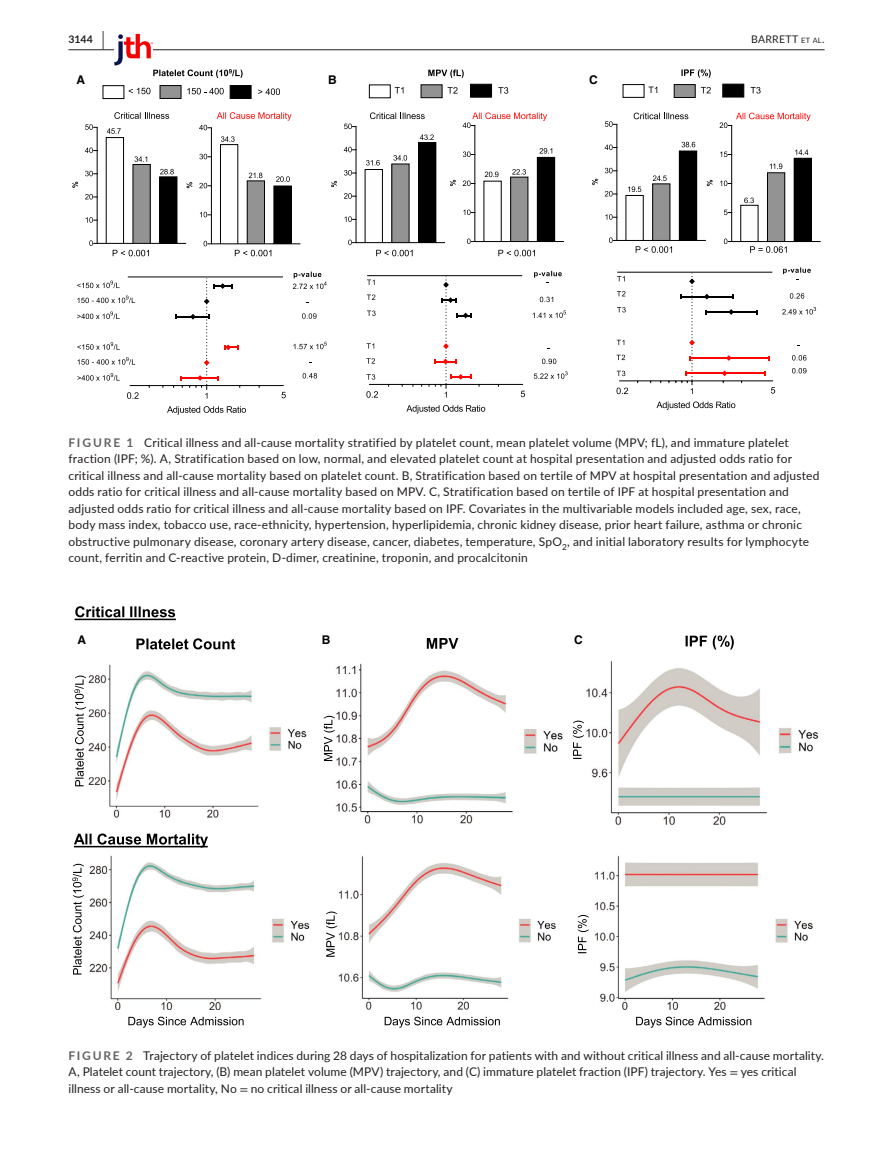
<style>
.page{position:relative;width:893px;height:1174px;background:#fff}
.page>*{position:absolute;margin:0;border:0;box-sizing:border-box;transform-origin:0 0}
.t1{font:12px/16.5px "Lato";letter-spacing:.015em;color:#231f20}
.t2{font:700 12px "Helvetica";color:#000}
.t3{font:10.5px "Lato";letter-spacing:.025em;color:#231f20}
.t4{font:700 10.5px "Lato";color:#231f20}
.s1{font-size:19.5px}
.s2{font-size:7.35px}
.s3{font-weight:700;color:#636366}
.s4{font-family:"STIX"}
</style>
<div class="page">
<hr style="left:68px;top:49px;width:756px;height:1px;background:#231f20">
<div style="left:103px;top:85px;width:21px;height:14px;border:1px solid #000"></div>
<div style="left:160px;top:85px;width:21px;height:14px;background:#939393;border:1px solid #000"></div>
<div style="left:230px;top:85px;width:21px;height:14px;background:#000"></div>
<svg style="left:129px;top:88px;width:21px;height:6px"></svg>
<svg style="left:187px;top:88px;width:37px;height:6px"></svg>
<svg style="left:258px;top:88px;width:22px;height:7px"></svg>
<svg style="left:114px;top:34px;width:129px;height:44px"></svg>
<div style="left:369px;top:84px;width:22px;height:14px;border:1px solid #000"></div>
<div style="left:421px;top:84px;width:21px;height:14px;background:#939393;border:1px solid #000"></div>
<div style="left:470px;top:84px;width:22px;height:14px;background:#000;border:1px solid #000"></div>
<svg style="left:395px;top:87px;width:8px;height:6px"></svg>
<svg style="left:448px;top:87px;width:9px;height:7px"></svg>
<svg style="left:498px;top:87px;width:10px;height:7px"></svg>
<div style="left:623px;top:84px;width:21px;height:14px;border:1px solid #000"></div>
<div style="left:674px;top:84px;width:22px;height:14px;background:#939393;border:1px solid #000"></div>
<div style="left:722px;top:84px;width:22px;height:13px;background:#000;border:1px solid #000"></div>
<svg style="left:648px;top:87px;width:9px;height:6px"></svg>
<svg style="left:701px;top:87px;width:10px;height:6px"></svg>
<svg style="left:750px;top:87px;width:11px;height:7px"></svg>
<svg style="left:428px;top:70px;width:36px;height:8px"></svg>
<svg style="left:681px;top:69px;width:30px;height:9px"></svg>
<svg style="left:72px;top:182px;width:6px;height:6px"></svg>
<svg style="left:85px;top:112px;width:216px;height:144px"></svg>
<svg style="left:331px;top:181px;width:6px;height:6px"></svg>
<svg style="left:592px;top:179px;width:6px;height:6px"></svg>
<hr style="left:130px;top:385px;width:154px;height:1px;background:#000">
<svg style="left:173px;top:278px;width:67px;height:120px"></svg>
<hr style="left:128px;top:277px;width:155px;height:1px;background:#000">
<svg style="left:77px;top:280px;width:43px;height:8px"></svg>
<svg style="left:77px;top:311px;width:43px;height:8px"></svg>
<svg style="left:281px;top:392px;width:5px;height:6px"></svg>
<svg style="left:127px;top:392px;width:12px;height:7px"></svg>
<svg style="left:293px;top:272px;width:34px;height:17px"></svg>
<svg style="left:77px;top:295px;width:58px;height:8px"></svg>
<svg style="left:302px;top:313px;width:15px;height:6px"></svg>
<svg style="left:293px;top:342px;width:34px;height:7px"></svg>
<svg style="left:303px;top:373px;width:14px;height:5px"></svg>
<svg style="left:77px;top:342px;width:43px;height:8px"></svg>
<svg style="left:77px;top:373px;width:43px;height:7px"></svg>
<svg style="left:78px;top:357px;width:57px;height:8px"></svg>
<svg style="left:167px;top:406px;width:79px;height:8px"></svg>
<hr style="left:369px;top:384px;width:154px;height:1px;background:#000">
<svg style="left:429px;top:277px;width:42px;height:120px"></svg>
<hr style="left:367px;top:275px;width:155px;height:1px;background:#000">
<svg style="left:367px;top:279px;width:8px;height:6px"></svg>
<svg style="left:367px;top:310px;width:9px;height:6px"></svg>
<svg style="left:521px;top:391px;width:4px;height:6px"></svg>
<svg style="left:366px;top:391px;width:12px;height:7px"></svg>
<svg style="left:367px;top:294px;width:8px;height:6px"></svg>
<svg style="left:367px;top:343px;width:7px;height:5px"></svg>
<svg style="left:367px;top:374px;width:8px;height:6px"></svg>
<svg style="left:366px;top:358px;width:9px;height:5px"></svg>
<svg style="left:542px;top:358px;width:14px;height:6px"></svg>
<svg style="left:534px;top:371px;width:34px;height:8px"></svg>
<svg style="left:540px;top:297px;width:13px;height:5px"></svg>
<svg style="left:533px;top:310px;width:33px;height:8px"></svg>
<svg style="left:406px;top:405px;width:79px;height:8px"></svg>
<svg style="left:534px;top:271px;width:28px;height:12px"></svg>
<hr style="left:619px;top:380px;width:154px;height:1px;background:#000">
<hr style="left:729px;top:357px;width:40px;height:1px;background:#ff0701">
<hr style="left:725px;top:373px;width:40px;height:1px;background:#ff0701">
<svg style="left:676px;top:273px;width:81px;height:121px"></svg>
<hr style="left:617px;top:272px;width:155px;height:1px;background:#000">
<svg style="left:617px;top:276px;width:8px;height:5px"></svg>
<svg style="left:617px;top:307px;width:9px;height:5px"></svg>
<svg style="left:771px;top:387px;width:4px;height:6px"></svg>
<svg style="left:616px;top:387px;width:12px;height:7px"></svg>
<svg style="left:617px;top:291px;width:8px;height:5px"></svg>
<svg style="left:617px;top:340px;width:7px;height:5px"></svg>
<svg style="left:617px;top:371px;width:8px;height:5px"></svg>
<svg style="left:616px;top:355px;width:9px;height:5px"></svg>
<svg style="left:792px;top:355px;width:14px;height:5px"></svg>
<svg style="left:792px;top:368px;width:14px;height:5px"></svg>
<svg style="left:790px;top:293px;width:14px;height:6px"></svg>
<svg style="left:782px;top:307px;width:34px;height:7px"></svg>
<svg style="left:656px;top:401px;width:79px;height:9px"></svg>
<svg style="left:783px;top:267px;width:28px;height:13px"></svg>
<svg style="left:344px;top:112px;width:220px;height:144px"></svg>
<svg style="left:605px;top:113px;width:216px;height:140px"></svg>
<img style="left:87px;top:661px;width:732px;height:349px">
<svg style="left:136px;top:638px;width:99px;height:11px"></svg>
<svg style="left:427px;top:638px;width:31px;height:10px"></svg>
<svg style="left:686px;top:635px;width:48px;height:14px"></svg>
<svg style="left:75px;top:606px;width:101px;height:14px"></svg>
<svg style="left:74px;top:833px;width:134px;height:14px"></svg>
<svg style="left:74px;top:675px;width:12px;height:111px"></svg>
<svg style="left:72px;top:863px;width:12px;height:111px"></svg>
<svg style="left:128px;top:1016px;width:116px;height:11px"></svg>
<svg style="left:324px;top:716px;width:11px;height:45px"></svg>
<svg style="left:326px;top:911px;width:11px;height:45px"></svg>
<svg style="left:573px;top:720px;width:11px;height:39px"></svg>
<svg style="left:578px;top:915px;width:11px;height:38px"></svg>
<svg style="left:385px;top:1016px;width:115px;height:11px"></svg>
<svg style="left:636px;top:1016px;width:115px;height:11px"></svg>
<p class="t4" style="left:68px;top:31px;width:37px">3144 <span class="s1">|</span></p>
<p class="t3" style="left:751px;top:31px;width:75px">BARRETT <span class="s2">et al</span>.</p>
<p class="t2" style="left:76px;top:73px;width:10px">A</p>
<p class="t2" style="left:328px;top:73px;width:10px">B</p>
<p class="t2" style="left:589px;top:73px;width:10px">C</p>
<p class="t1" style="left:68px;top:433px;width:753px"><span class="s3">FIGURE 1</span> Critical illness and all-cause mortality stratified by platelet count, mean platelet volume (MPV; fL), and immature platelet fraction (IPF; %). A, Stratification based on low, normal, and elevated platelet count at hospital presentation and adjusted odds ratio for critical illness and all-cause mortality based on platelet count. B, Stratification based on tertile of MPV at hospital presentation and adjusted odds ratio for critical illness and all-cause mortality based on MPV. C, Stratification based on tertile of IPF at hospital presentation and adjusted odds ratio for critical illness and all-cause mortality based on IPF. Covariates in the multivariable models included age, sex, race, body mass index, tobacco use, race-ethnicity, hypertension, hyperlipidemia, chronic kidney disease, prior heart failure, asthma or chronic obstructive pulmonary disease, coronary artery disease, cancer, diabetes, temperature, SpO<sub>2</sub>, and initial laboratory results for lymphocyte count, ferritin and C-reactive protein, D-dimer, creatinine, troponin, and procalcitonin</p>
<p class="t2" style="left:77px;top:632px;width:10px">A</p>
<p class="t2" style="left:322px;top:632px;width:10px">B</p>
<p class="t2" style="left:574px;top:632px;width:10px">C</p>
<p class="t1" style="left:68px;top:1046px;width:757px"><span class="s3">FIGURE 2</span> Trajectory of platelet indices during 28 days of hospitalization for patients with and without critical illness and all-cause mortality.<br>A, Platelet count trajectory, (B) mean platelet volume (MPV) trajectory, and (C) immature platelet fraction (IPF) trajectory. Yes <span class="s4">=</span> yes critical illness or all-cause mortality, No <span class="s4">=</span> no critical illness or all-cause mortality</p>
</div>
